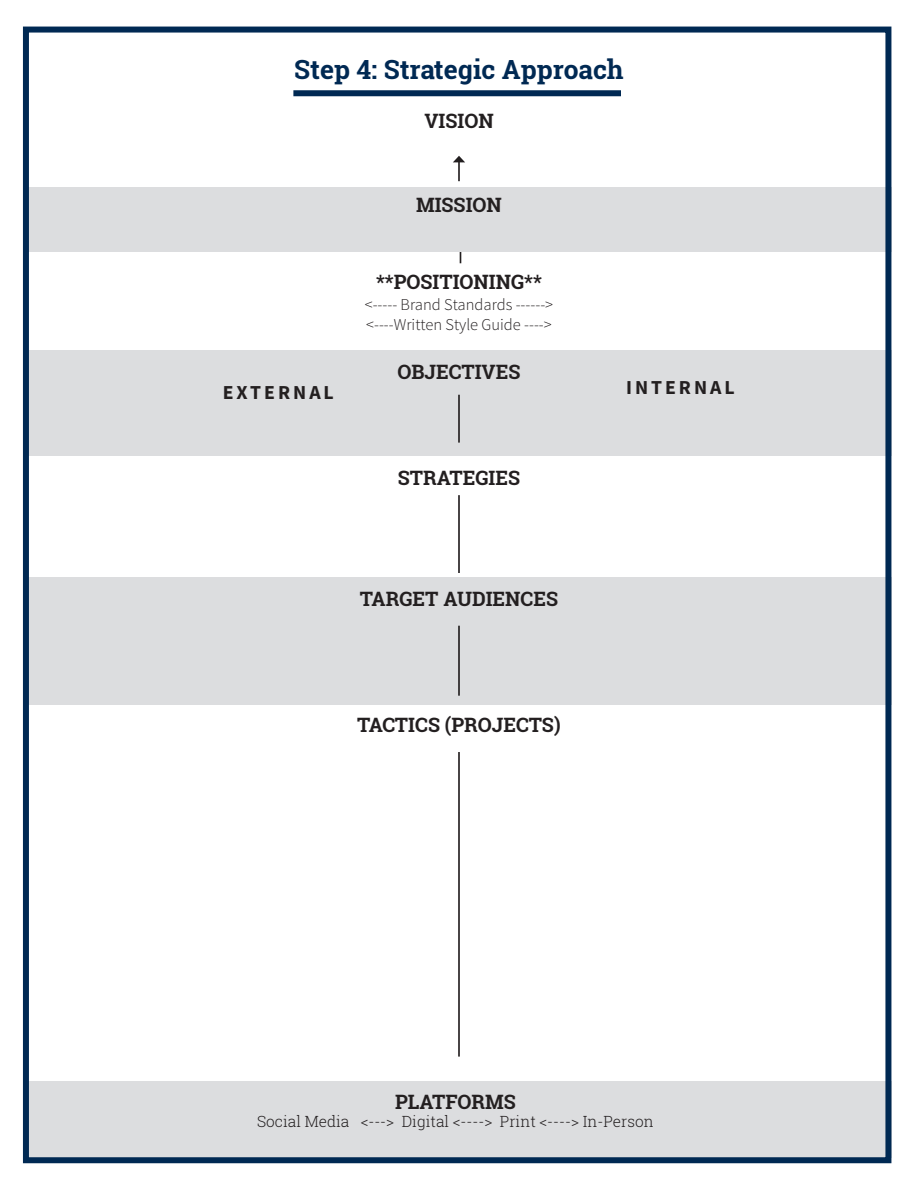
<style>
.page{position:relative;width:918px;height:1188px;background:#fff}
.page>*{position:absolute;margin:0;border:0;box-sizing:border-box;transform-origin:0 0}
.t1{font:700 26.4px "Roboto Slab";color:#002953}
.t2{font:700 19.8px "Roboto Slab";color:#231f20}
.t3{font:700 19.8px "Source Sans Pro";letter-spacing:.15em;color:#231f20}
.t4{font:300 16.5px "Source Sans Pro";color:#231f20}
.t5{font:300 15.45px "Roboto Slab";color:#231f20}
</style>
<div class="page">
<div style="left:23px;top:1082px;width:868px;height:76px;background:#dcdddf"></div>
<div style="left:23px;top:578px;width:868px;height:127px;background:#dcdddf"></div>
<div style="left:23px;top:350px;width:868px;height:105px;background:#dcdddf"></div>
<div style="left:23px;top:187px;width:868px;height:65px;background:#dcdddf"></div>
<hr style="left:458px;top:752px;width:2px;height:305px;background:#231f20">
<hr style="left:458px;top:495px;width:2px;height:78px;background:#231f20">
<hr style="left:458px;top:395px;width:2px;height:48px;background:#231f20">
<hr style="left:458px;top:161px;width:2px;height:20px;background:#231f20">
<svg style="left:453px;top:156px;width:12px;height:6px"></svg>
<hr style="left:458px;top:626px;width:2px;height:70px;background:#231f20">
<div style="left:293px;top:90px;width:328px;height:6px;background:#002953"></div>
<div style="left:23px;top:27px;width:868px;height:1136px;border:6px solid #002953"></div>
<p class="t1" style="left:294px;top:51px;width:331px">Step 4: Strategic Approach</p>
<p class="t2" style="left:424px;top:107px;width:71px">VISION</p>
<p class="t2" style="left:416px;top:192px;width:87px">MISSION</p>
<p class="t2" style="left:376px;top:268px;width:167px">**POSITIONING**</p>
<p class="t4" style="left:365px;top:295px;width:190px">&lt;----- Brand Standards ------&gt;</p>
<p class="t4" style="left:366px;top:314px;width:187px">&lt;----Written Style Guide ----&gt;</p>
<p class="t2" style="left:398px;top:359px;width:124px">OBJECTIVES</p>
<p class="t3" style="left:223px;top:380px;width:113px">EXTERNAL</p>
<p class="t3" style="left:626px;top:374px;width:110px">INTERNAL</p>
<p class="t2" style="left:398px;top:464px;width:124px">STRATEGIES</p>
<p class="t2" style="left:360px;top:585px;width:200px">TARGET AUDIENCES</p>
<p class="t2" style="left:357px;top:711px;width:205px">TACTICS (PROJECTS)</p>
<p class="t2" style="left:395px;top:1088px;width:122px">PLATFORMS</p>
<p class="t5" style="left:257px;top:1111px;width:398px">Social Media &lt;---&gt; Digital &lt;----&gt; Print &lt;----&gt; In-Person</p>
</div>
